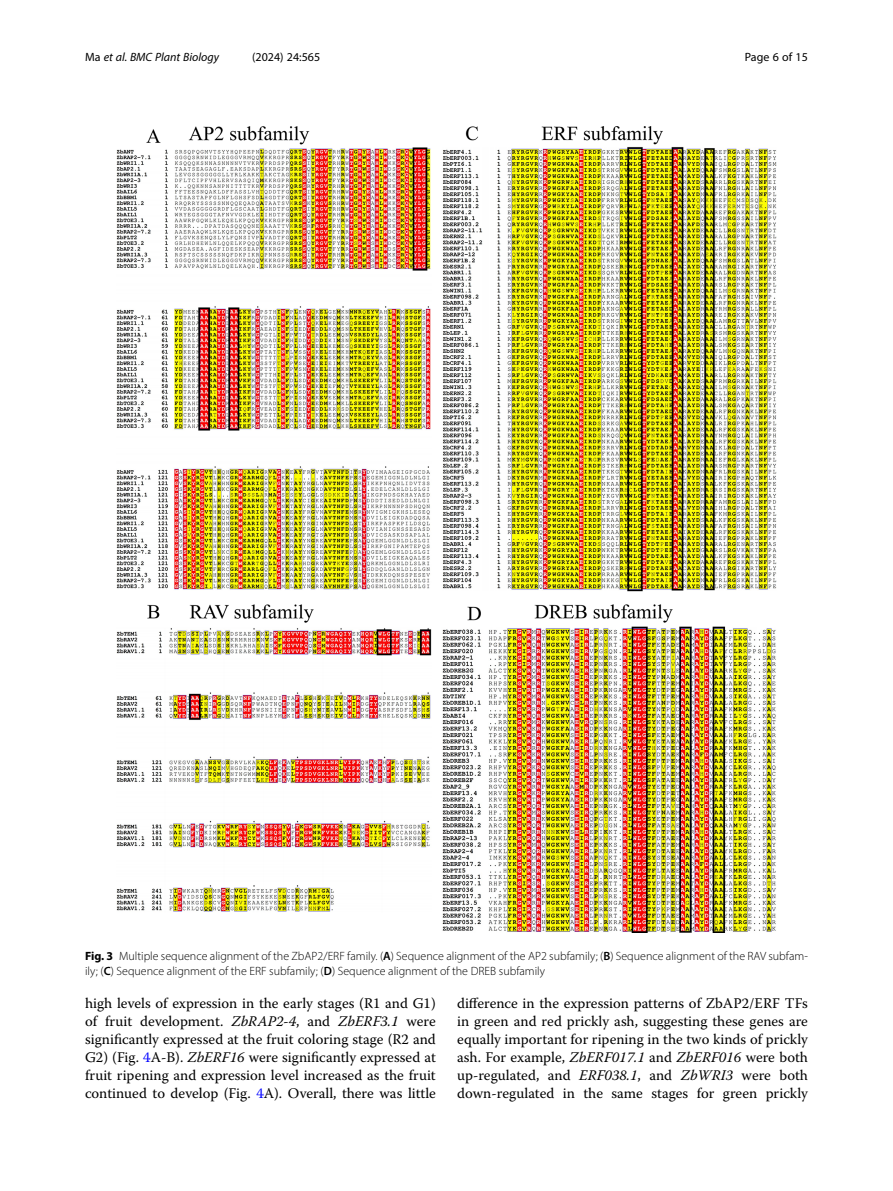
<style>
.page{position:relative;width:893px;height:1191px;background:#fff}
.page>*{position:absolute;margin:0;border:0;box-sizing:border-box;transform-origin:0 0}
.Body_Text{font:14.7px/18px "Warnock Pro";color:#000;text-align:justify}
.Figure_Caption{font:300 12px/15px "Myriad Pro";color:#000}
.t1{font:italic 12px "Myriad Pro";color:#000}
.t2{font:12px "Myriad Pro";color:#000}
.s1{font-style:normal}
.s2{font-weight:700}
.s3{font-weight:600}
.s4{font-style:italic}
.s5{color:#00f}
</style>
<div class="page">
<img style="left:117px;top:126px;width:659px;height:806px">
<p class="t1" style="left:85px;top:50px;width:136px"><span class="s1">Ma</span> et al. BMC Plant Biology</p>
<p class="t2" style="left:252px;top:50px;width:70px">(2024) 24:565</p>
<p class="t2" style="left:745px;top:50px;width:65px">Page 6 of 15</p>
<p class="Figure_Caption" style="left:85px;top:948px;width:724px"><span class="s2">Fig. 3</span> Multiple sequence alignment of the ZbAP2/ERF family. (<span class="s3">A</span>) Sequence alignment of the AP2 subfamily; (<span class="s3">B</span>) Sequence alignment of the RAV subfam&shy;ily; (<span class="s3">C</span>) Sequence alignment of the ERF subfamily; (<span class="s3">D</span>) Sequence alignment of the DREB subfamily</p>
<p class="Body_Text" style="left:85px;top:994px;width:352px">high levels of expression in the early stages (R1 and G1) of fruit development. <span class="s4">ZbRAP2-4</span>, and <span class="s4">ZbERF3.1</span> were significantly expressed at the fruit coloring stage (R2 and G2) (Fig. <span class="s5">4</span>A-B). <span class="s4">ZbERF16</span> were significantly expressed at fruit ripening and expression level increased as the fruit continued to develop (Fig. <span class="s5">4</span>A). Overall, there was little</p>
<p class="Body_Text" style="left:457px;top:994px;width:352px">difference in the expression patterns of ZbAP2/ERF TFs in green and red prickly ash, suggesting these genes are equally important for ripening in the two kinds of prickly ash. For example, <span class="s4">ZbERF017.1</span> and <span class="s4">ZbERF016</span> were both up-regulated, and <span class="s4">ERF038.1</span>, and <span class="s4">ZbWRI3</span> were both down-regulated in the same stages for green prickly</p>
</div>
